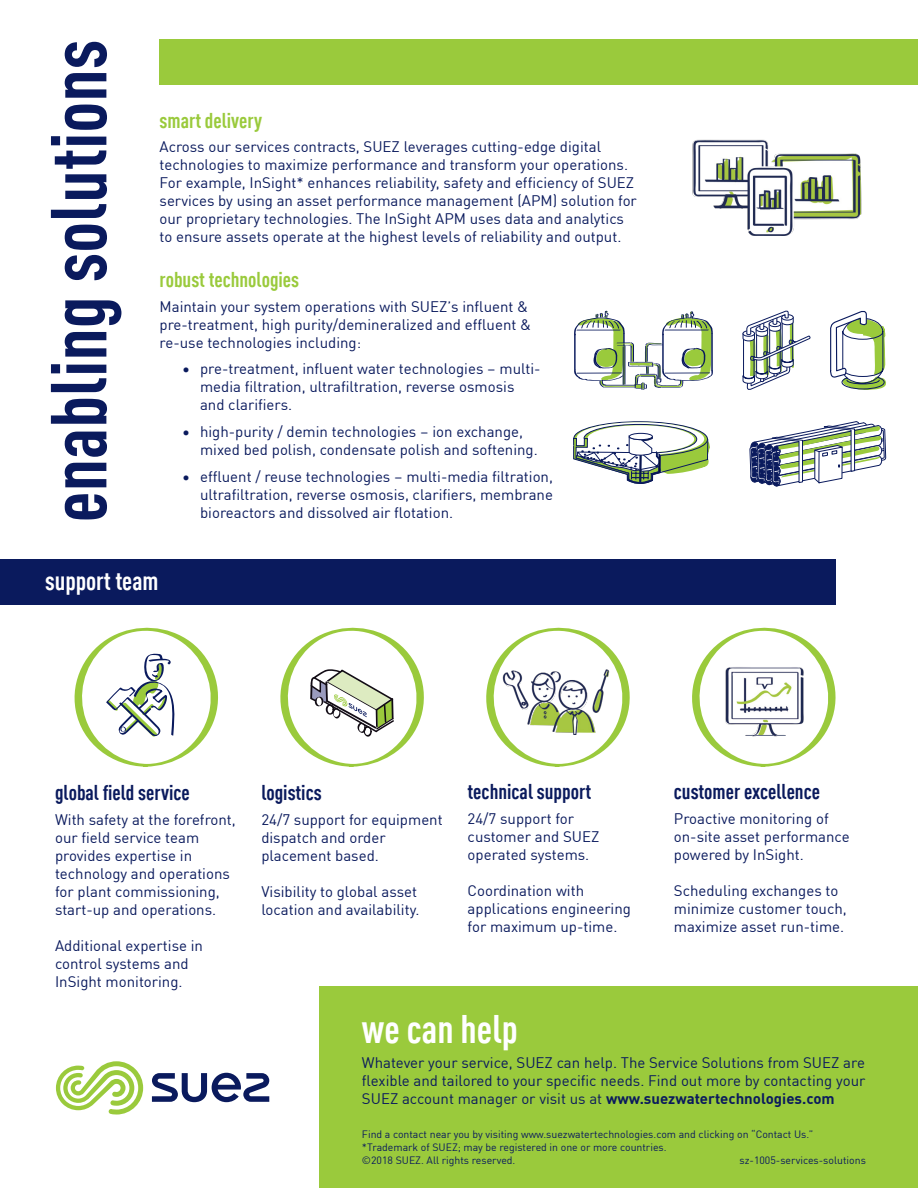
<style>
.page{position:relative;width:918px;height:1188px;background:#fff}
.page>*{position:absolute;margin:0;border:0;box-sizing:border-box;transform-origin:0 0}
.t1{font:700 condensed 78px "DIN Pro";color:#0a1a5d}
.t2{font:700 condensed 39px "DIN Pro";color:#fff}
.t3{font:700 condensed 25.5px "DIN Pro";color:#fff}
.t4{font:700 condensed 21px "DIN Pro";color:#0a1a5d}
.t5{font:700 condensed 21px "DIN Pro";color:#9aca3c}
.t6{font:15px/18px "DIN Pro";color:#0a1a5d}
.t7{font:10.5px "DIN Pro";color:#0a1a5d}
.s1{font-weight:700}
</style>
<div class="page">
<div style="left:0;top:560px;width:836px;height:45px;background:#0a1a5d"></div>
<img style="left:692px;top:139px;width:170px;height:97px">
<svg style="left:486px;top:627px;width:144px;height:140px"></svg>
<svg style="left:692px;top:627px;width:144px;height:140px"></svg>
<div style="left:160px;top:40px;width:758px;height:45px;background:#9aca3c"></div>
<div style="left:320px;top:987px;width:598px;height:201px;background:#9aca3c"></div>
<svg style="left:830px;top:310px;width:56px;height:80px"></svg>
<svg style="left:574px;top:311px;width:139px;height:79px"></svg>
<svg style="left:750px;top:421px;width:136px;height:66px"></svg>
<svg style="left:742px;top:310px;width:69px;height:80px"></svg>
<svg style="left:576px;top:422px;width:128px;height:33px"></svg>
<div style="left:587px;top:425px;width:107px;height:28px;background:#fff;border-radius:50%"></div>
<svg style="left:573px;top:433px;width:137px;height:127px"></svg>
<svg style="left:56px;top:1061px;width:87px;height:54px"></svg>
<svg style="left:152px;top:1073px;width:117px;height:29px"></svg>
<img style="left:496px;top:668px;width:119px;height:67px">
<svg style="left:74px;top:627px;width:144px;height:140px"></svg>
<svg style="left:280px;top:627px;width:144px;height:140px"></svg>
<img style="left:724px;top:666px;width:79px;height:71px">
<p class="t1" style="left:21px;top:522px;width:484px;rotate:-90deg">enabling solutions</p>
<p class="t5" style="left:160px;top:105px;width:104px">smart delivery</p>
<p class="t6" style="left:160px;top:137px;width:479px">Across our services contracts, SUEZ leverages cutting-edge digital technologies to maximize performance and transform your operations.<br>For example, InSight* enhances reliability, safety and efficiency of SUEZ services by using an asset performance management (APM) solution for our proprietary technologies. The InSight APM uses data and analytics to ensure assets operate at the highest levels of reliability and output.</p>
<p class="t5" style="left:160px;top:264px;width:141px">robust technologies</p>
<p class="t6" style="left:160px;top:296px;width:373px">Maintain your system operations with SUEZ’s influent &amp; pre-treatment, high purity/demineralized and effluent &amp; re-use technologies including:</p>
<p class="t6" style="left:200px;top:359px;width:342px;text-indent:-18px">• pre-treatment, influent water technologies – multi&shy;media filtration, ultrafiltration, reverse osmosis and clarifiers.</p>
<p class="t6" style="left:200px;top:422px;width:339px;text-indent:-18px">• high-purity / demin technologies – ion exchange, mixed bed polish, condensate polish and softening.</p>
<p class="t6" style="left:200px;top:466px;width:354px;text-align:justify;text-indent:-18px">• effluent / reuse technologies – multi-media filtration, ultrafiltration, reverse osmosis, clarifiers, membrane bioreactors and dissolved air flotation.</p>
<p class="t3" style="left:45px;top:563px;width:115px">support team</p>
<p class="t4" style="left:55px;top:777px;width:136px">global field service</p>
<p class="t6" style="left:55px;top:810px;width:182px">With safety at the forefront, our field service team provides expertise in technology and operations for plant commissioning, start-up and operations.</p>
<p class="t6" style="left:55px;top:936px;width:149px">Additional expertise in control systems and<br>InSight monitoring.</p>
<p class="t4" style="left:261px;top:777px;width:62px">logistics</p>
<p class="t6" style="left:261px;top:810px;width:183px">24/7 support for equipment dispatch and order placement based.</p>
<p class="t6" style="left:261px;top:882px;width:160px">Visibility to global asset location and availability.</p>
<p class="t4" style="left:468px;top:776px;width:125px">technical support</p>
<p class="t6" style="left:468px;top:808px;width:133px">24/7 support for customer and SUEZ operated systems.</p>
<p class="t6" style="left:468px;top:880px;width:165px">Coordination with applications engineering for maximum up-time.</p>
<p class="t4" style="left:674px;top:776px;width:148px">customer excellence</p>
<p class="t6" style="left:674px;top:808px;width:177px">Proactive monitoring of on-site asset performance powered by InSight.</p>
<p class="t6" style="left:674px;top:880px;width:174px">Scheduling exchanges to minimize customer touch, maximize asset run-time.</p>
<p class="t2" style="left:362px;top:1001px;width:157px">we can help</p>
<p class="t6" style="left:362px;top:1052px;width:505px;text-align:justify">Whatever your service, SUEZ can help. The Service Solutions from SUEZ are flexible and tailored to your specific needs. Find out more by contacting your SUEZ account manager or visit us at <span class="s1">www.suezwatertechnologies.com</span></p>
<p class="t7" style="left:362px;top:1127px;width:453px">Find a contact near you by visiting www.suezwatertechnologies.com and clicking on “Contact Us.”</p>
<p class="t7" style="left:362px;top:1139px;width:306px">*Trademark of SUEZ; may be registered in one or more countries.</p>
<p class="t7" style="left:362px;top:1152px;width:155px">©2018 SUEZ. All rights reserved.</p>
<p class="t7" style="left:740px;top:1152px;width:128px">sz-1005-services-solutions</p>
</div>
